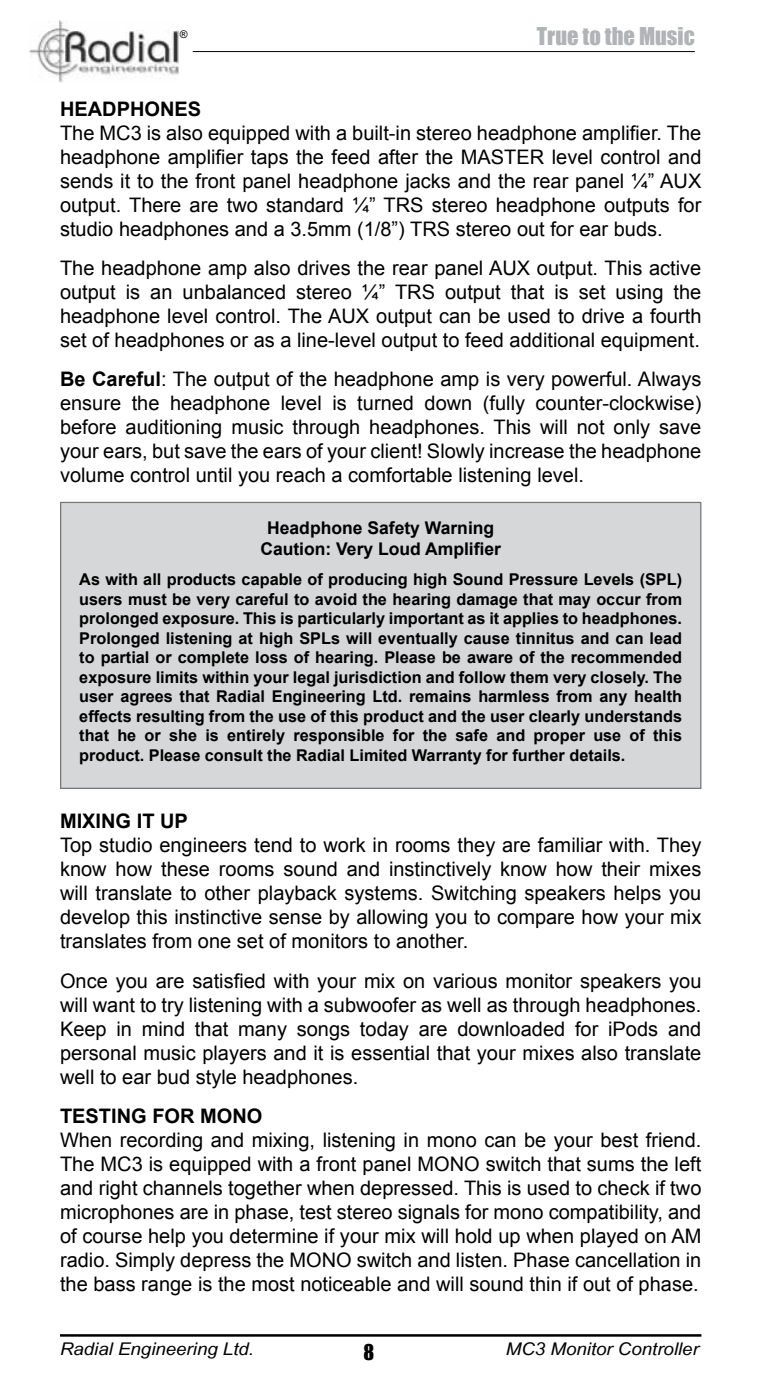
<style>
.page{position:relative;width:759px;height:1382px;background:#fff}
.page>*{position:absolute;margin:0;border:0;box-sizing:border-box;transform-origin:0 0}
.t1{font:22.5px "Impact";color:#b1b4b6}
.t2{font:20px/24px "Arial";color:#000;text-align:justify}
.t3{font:700 20px "Arial";color:#000}
.t4{font:20px "Impact";color:#000}
.t5{font:700 17.5px/21px "Arial";color:#000;text-align:center}
.t6{font:italic 17.5px "Arial Narrow";color:#000;scale:1.3 1}
.t7{font:700 16.25px/19.5px "Arial";color:#000;text-align:justify}
.t8{font:italic 10.5px "Arial";color:#000}
.s1{font-weight:700}
</style>
<div class="page">
<hr style="left:60px;top:1334px;width:641px;height:3px;background:#000">
<img style="left:29px;top:21px;width:149px;height:61px">
<hr style="left:193px;top:51px;width:501px;height:1px;background:#000">
<div style="left:61px;top:502px;width:639px;height:286px;background:#d5d7d8"></div>
<div style="left:60px;top:502px;width:641px;height:287px;border:1px solid #757779"></div>
<p class="t8" style="left:179px;top:27px;width:9px">®</p>
<p class="t1" style="left:536px;top:19px;width:159px">True to the Music</p>
<p class="t3" style="left:60px;top:95px;width:58px">Headpho</p>
<p class="t3" style="left:160px;top:95px;width:43px">nes</p>
<p class="t2" style="left:60px;top:121px;width:642px">The MC3 is also equipped with a built-in stereo headphone amplifier. The headphone amplifier taps the feed after the MASTER level control and sends it to the front panel headphone jacks and the rear panel ¼” AUX output. There are two standard ¼” TRS stereo headphone outputs for studio headphones and a 3.5mm (1/8”) TRS stereo out for ear buds.</p>
<p class="t2" style="left:60px;top:256px;width:642px">The headphone amp also drives the rear panel AUX output. This active output is an unbalanced stereo ¼” TRS output that is set using the headphone level control. The AUX output can be used to drive a fourth set of headphones or as a line-level output to feed additional equipment.</p>
<p class="t2" style="left:60px;top:368px;width:642px"><span class="s1">Be Careful</span>: The output of the headphone amp is very powerful. Always ensure the headphone level is turned down (fully counter-clockwise) before auditioning music through headphones. This will not only save your ears, but save the ears of your client! Slowly increase the headphone volume control until you reach a comfortable listening level.</p>
<p class="t5" style="left:260px;top:518px;width:242px">Headphone Safety Warning<br>Caution: Very Loud Amplifier</p>
<p class="t7" style="left:79px;top:570px;width:604px">As with all products capable of producing high Sound Pressure Levels (SPL) users must be very careful to avoid the hearing damage that may occur from prolonged exposure. This is particularly important as it applies to headphones.<br>Prolonged listening at high SPLs will eventually cause tinnitus and can lead to partial or complete loss of hearing. Please be aware of the recommended exposure limits within your legal jurisdiction and follow them very closely. The user agrees that Radial Engineering Ltd. remains harmless from any health effects resulting from the use of this product and the user clearly understands that he or she is entirely responsible for the safe and proper use of this product. Please consult the Radial Limited Warranty for further details.</p>
<p class="t3" style="left:60px;top:808px;width:127px">Mixing it up</p>
<p class="t2" style="left:60px;top:834px;width:642px">Top studio engineers tend to work in rooms they are familiar with. They know how these rooms sound and instinctively know how their mixes will translate to other playback systems. Switching speakers helps you develop this instinctive sense by allowing you to compare how your mix translates from one set of monitors to another.</p>
<p class="t2" style="left:60px;top:969px;width:642px">Once you are satisfied with your mix on various monitor speakers you will want to try listening with a subwoofer as well as through headphones.<br>Keep in mind that many songs today are downloaded for iPods and personal music players and it is essential that your mixes also translate well to ear bud style headphones.</p>
<p class="t3" style="left:60px;top:1103px;width:204px">Testing for MONO</p>
<p class="t2" style="left:60px;top:1128px;width:642px">When recording and mixing, listening in mono can be your best friend.<br>The MC3 is equipped with a front panel MONO switch that sums the left and right channels together when depressed. This is used to check if two microphones are in phase, test stereo signals for mono compatibility, and of course help you determine if your mix will hold up when played on AM radio. Simply depress the MONO switch and listen. Phase cancellation in the bass range is the most noticeable and will sound thin if out of phase.</p>
<p class="t6" style="left:60px;top:1336px;width:151px">Radial Engineering Ltd.</p>
<p class="t6" style="left:505px;top:1337px;width:150px">MC3 Monitor Controller</p>
<p class="t4" style="left:363px;top:1336px;width:12px">8</p>
</div>
